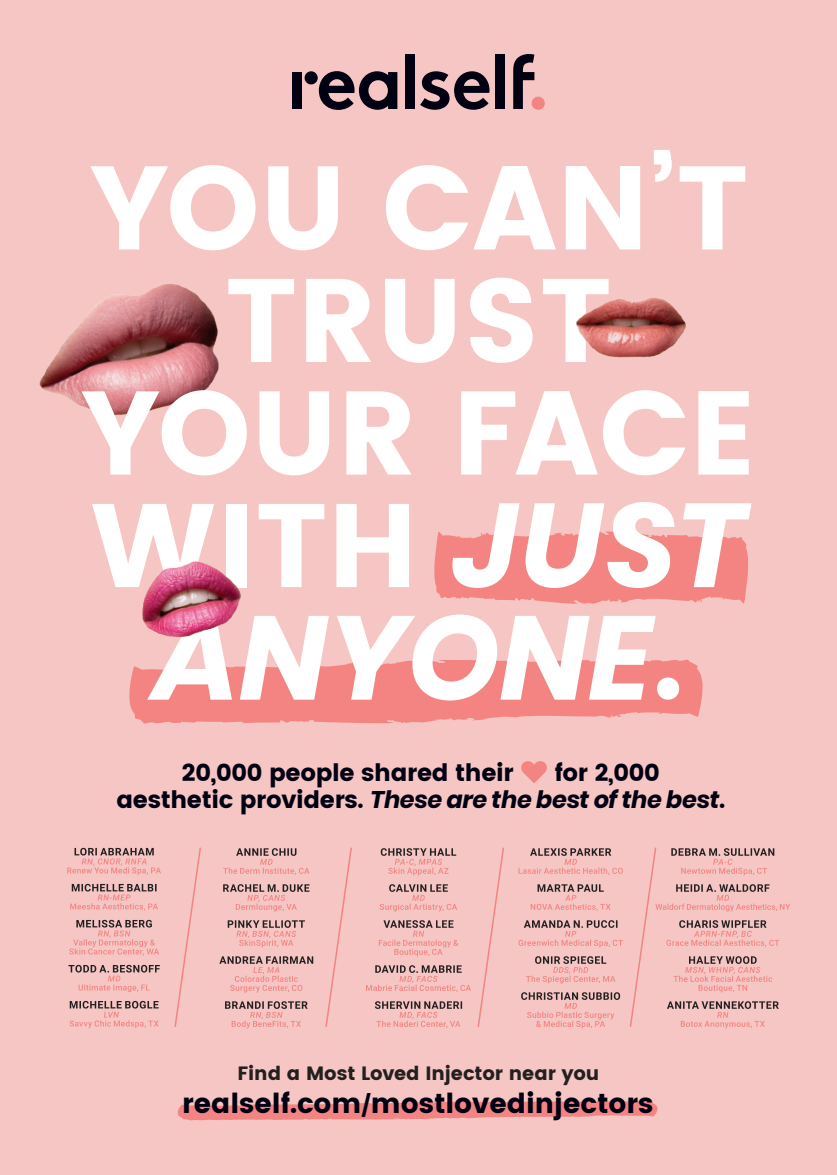
<style>
.page{position:relative;width:837px;height:1175px;background:#fff}
.page>*{position:absolute;margin:0;border:0;box-sizing:border-box;transform-origin:0 0}
.t1{font:700 118.5px/112.5px "Poppins";color:#fff;text-align:center}
.t2{font:italic 700 118.5px/112.5px "Poppins";color:#fff;text-align:center}
.t3{font:700 27.6px "Poppins";color:#000012}
.t4{font:700 24px/27px "Poppins";letter-spacing:-.015em;color:#000012}
.t5{font:700 19.2px "Poppins";letter-spacing:-.005em;color:#231f20}
.s1{font-style:normal}
.s2{font-style:italic}
.s3{font-size:21px}
</style>
<div class="page">
<div style="left:0;top:0;width:837px;height:1174px;background:#f5c6c3"></div>
<div style="left:405px;top:55px;width:10px;height:54px;background:#000012"></div>
<svg style="left:420px;top:71px;width:70px;height:39px"></svg>
<div style="left:496px;top:55px;width:9px;height:54px;background:#000012"></div>
<svg style="left:513px;top:54px;width:21px;height:55px"></svg>
<div style="left:532px;top:97px;width:13px;height:13px;background:#f38482;border-radius:50%"></div>
<div style="left:292px;top:72px;width:10px;height:37px;background:#000012"></div>
<div style="left:305px;top:71px;width:13px;height:13px;background:#000012;border-radius:50%"></div>
<svg style="left:319px;top:71px;width:78px;height:39px"></svg>
<svg style="left:67px;top:847px;width:94px;height:28px"></svg>
<svg style="left:70px;top:883px;width:88px;height:27px"></svg>
<svg style="left:69px;top:919px;width:90px;height:36px"></svg>
<svg style="left:68px;top:964px;width:92px;height:28px"></svg>
<svg style="left:223px;top:848px;width:87px;height:27px"></svg>
<svg style="left:223px;top:884px;width:86px;height:27px"></svg>
<svg style="left:228px;top:920px;width:77px;height:27px"></svg>
<svg style="left:219px;top:956px;width:94px;height:36px"></svg>
<svg style="left:225px;top:1001px;width:83px;height:27px"></svg>
<svg style="left:381px;top:848px;width:75px;height:27px"></svg>
<svg style="left:380px;top:884px;width:77px;height:27px"></svg>
<svg style="left:379px;top:920px;width:79px;height:36px"></svg>
<svg style="left:366px;top:965px;width:105px;height:27px"></svg>
<svg style="left:375px;top:1001px;width:87px;height:27px"></svg>
<svg style="left:519px;top:848px;width:104px;height:27px"></svg>
<svg style="left:531px;top:884px;width:80px;height:27px"></svg>
<svg style="left:518px;top:920px;width:105px;height:27px"></svg>
<svg style="left:521px;top:992px;width:99px;height:36px"></svg>
<img style="left:39px;top:284px;width:180px;height:132px">
<svg style="left:129px;top:659px;width:574px;height:65px;background:#f38e8b"></svg>
<svg style="left:434px;top:531px;width:314px;height:73px;background:#f38c8a"></svg>
<img style="left:142px;top:561px;width:99px;height:76px">
<img style="left:576px;top:298px;width:110px;height:60px">
<svg style="left:177px;top:1101px;width:481px;height:19px"></svg>
<svg style="left:521px;top:761px;width:26px;height:22px"></svg>
<svg style="left:526px;top:956px;width:89px;height:27px"></svg>
<svg style="left:70px;top:1000px;width:89px;height:28px"></svg>
<svg style="left:174px;top:847px;width:27px;height:180px"></svg>
<svg style="left:325px;top:847px;width:27px;height:180px"></svg>
<svg style="left:477px;top:847px;width:27px;height:180px"></svg>
<svg style="left:629px;top:847px;width:161px;height:181px"></svg>
<p class="t1" style="left:80px;top:152px;width:679px">YOU CAN’T<br>TRUST<br>YOUR FACE</p>
<p class="t2" style="left:91px;top:490px;width:656px"><span class="s1">WITH</span> JUST<br>ANYONE<span class="s1">.</span></p>
<p class="t4" style="left:182px;top:758px;width:333px">20,000 people shared their</p>
<p class="t4" style="left:116px;top:758px;width:611px;text-indent:438px">for 2,000 aesthetic providers. <span class="s2">These are the best of the best</span>.</p>
<p class="t5" style="left:238px;top:1062px;width:363px">Find a Most Loved Injector near you</p>
<p class="t3" style="left:182px;top:1087px;width:473px">realself.com<span class="s3">/</span>mostlovedinjectors</p>
</div>
